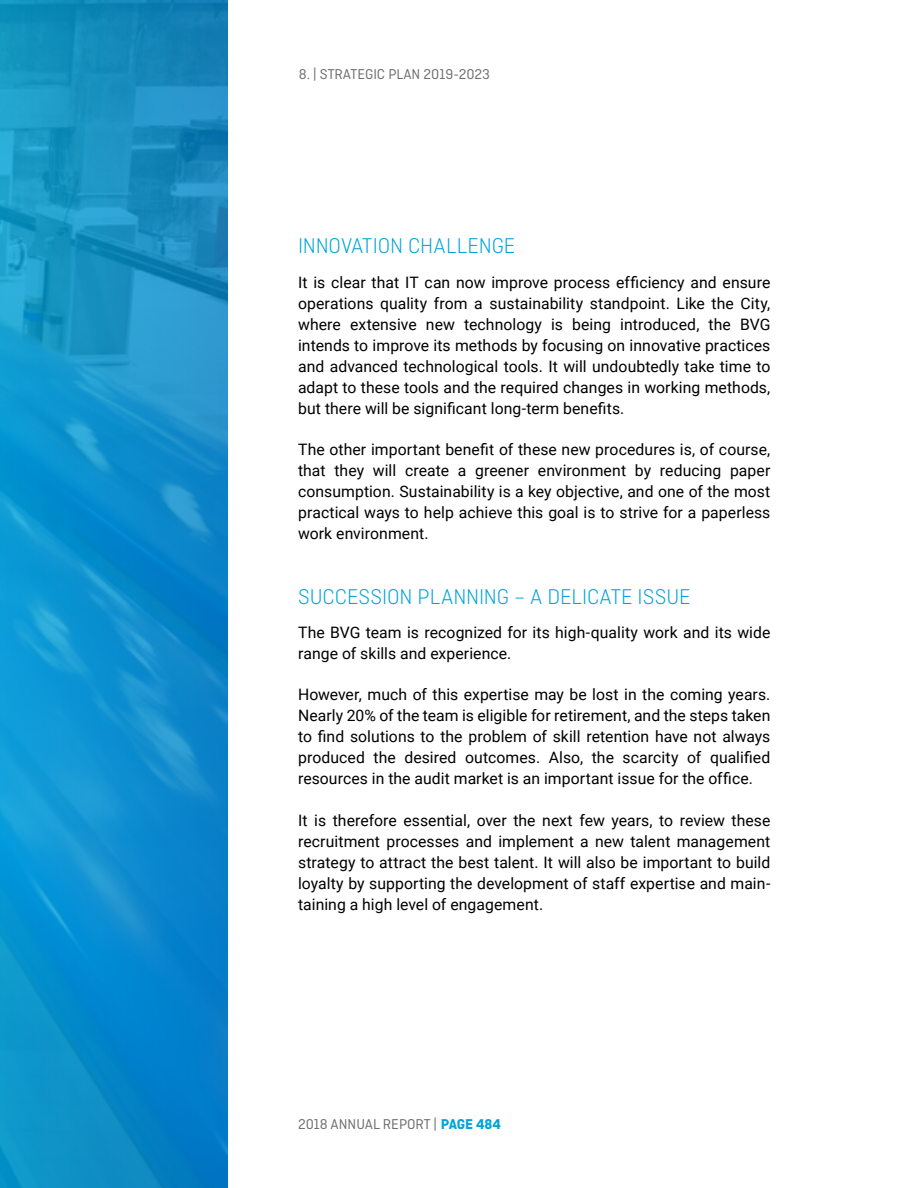
<style>
.page{position:relative;width:918px;height:1188px;background:#fff}
.page>*{position:absolute;margin:0;border:0;box-sizing:border-box;transform-origin:0 0}
.t1{font:300 22.5px "Ciutadella";letter-spacing:-.005em;color:#00a4da}
.t2{font:15.75px/21px "Roboto";letter-spacing:.005em;color:#000;text-align:justify}
.t3{font:15px "Ciutadella";color:#706f6f}
.s1{font-weight:700;color:#00a4da}
</style>
<div class="page">
<svg style="left:1px;top:0;width:227px;height:1188px;background:#108ec9"></svg>
<p class="t3" style="left:299px;top:66px;width:193px">8. | STRATEGIC PLAN 2019-2023</p>
<h1 class="t1" style="left:298px;top:234px;width:219px">INNOVATION CHALLENGE</h1>
<p class="t2" style="left:298px;top:271px;width:474px">It is clear that IT can now improve process efficiency and ensure operations quality from a sustainability standpoint. Like the City, where extensive new technology is being introduced, the BVG intends to improve its methods by focusing on innovative practices and advanced technological tools. It will undoubtedly take time to adapt to these tools and the required changes in working methods, but there will be significant long-term benefits.</p>
<p class="t2" style="left:298px;top:438px;width:474px">The other important benefit of these new procedures is, of course, that they will create a greener environment by reducing paper consumption. Sustainability is a key objective, and one of the most practical ways to help achieve this goal is to strive for a paperless work environment.</p>
<h1 class="t1" style="left:298px;top:584px;width:394px">SUCCESSION PLANNING – A DELICATE ISSUE</h1>
<p class="t2" style="left:298px;top:621px;width:474px">The BVG team is recognized for its high-quality work and its wide range of skills and experience.</p>
<p class="t2" style="left:298px;top:684px;width:474px">However, much of this expertise may be lost in the coming years.<br>Nearly 20% of the team is eligible for retirement, and the steps taken to find solutions to the problem of skill retention have not always produced the desired outcomes. Also, the scarcity of qualified resources in the audit market is an important issue for the office.</p>
<p class="t2" style="left:298px;top:809px;width:474px">It is therefore essential, over the next few years, to review these recruitment processes and implement a new talent management strategy to attract the best talent. It will also be important to build loyalty by supporting the development of staff expertise and main&shy;taining a high level of engagement.</p>
<p class="t3" style="left:298px;top:1116px;width:205px">2018 ANNUAL REPORT | <span class="s1">PAGE 484</span></p>
</div>
